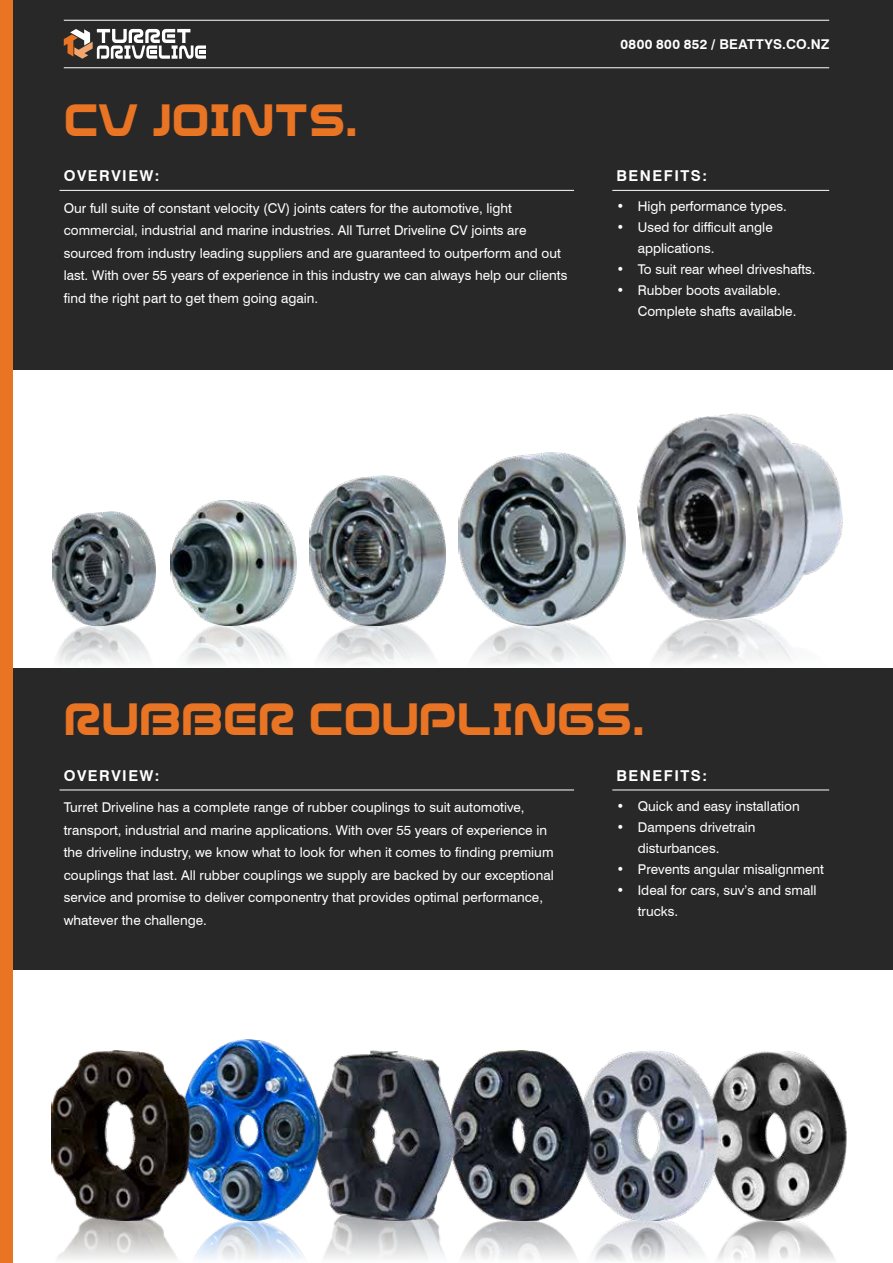
<style>
.page{position:relative;width:893px;height:1263px;background:#fff}
.page>*{position:absolute;margin:0;border:0;box-sizing:border-box;transform-origin:0 0}
.t1{font:45px "Evolver";color:#e87424}
.t2{font:700 15px "Swiss 721 BT";letter-spacing:.1em;color:#fff}
.t3{font:13.5px/22.5px "Swiss 721 BT";color:#fff}
.t4{font:700 13.5px "Swiss 721 BT";letter-spacing:.03em;color:#fff}
.s1{font-family:"Roboto Condensed"}
</style>
<div class="page">
<div style="left:13px;top:668px;width:880px;height:301px;background:#292829"></div>
<div style="left:13px;top:0;width:880px;height:370px;background:#292829"></div>
<div style="left:0;top:0;width:13px;height:1263px;background:#e87424"></div>
<hr style="left:64px;top:20px;width:765px;height:1px;background:#fff">
<hr style="left:64px;top:67px;width:765px;height:1px;background:#fff">
<svg style="left:64px;top:29px;width:142px;height:30px"></svg>
<img style="left:53px;top:511px;width:103px;height:153px">
<img style="left:170px;top:500px;width:126px;height:164px">
<img style="left:719px;top:1221px;width:116px;height:39px">
<img style="left:719px;top:1051px;width:128px;height:170px">
<hr style="left:612px;top:190px;width:217px;height:1px;background:#fff">
<hr style="left:60px;top:190px;width:514px;height:1px;background:#fff">
<hr style="left:612px;top:790px;width:217px;height:1px;background:#fff">
<hr style="left:60px;top:790px;width:514px;height:1px;background:#fff">
<img style="left:653px;top:628px;width:138px;height:36px">
<img style="left:637px;top:413px;width:206px;height:215px">
<img style="left:472px;top:625px;width:136px;height:39px">
<img style="left:459px;top:453px;width:166px;height:172px">
<img style="left:318px;top:625px;width:116px;height:39px">
<img style="left:310px;top:475px;width:135px;height:150px">
<img style="left:593px;top:1221px;width:126px;height:40px">
<img style="left:590px;top:1051px;width:129px;height:170px">
<img style="left:463px;top:1051px;width:127px;height:208px">
<img style="left:324px;top:1221px;width:139px;height:38px">
<img style="left:324px;top:1051px;width:139px;height:170px">
<img style="left:189px;top:1039px;width:135px;height:220px">
<img style="left:57px;top:1221px;width:120px;height:38px">
<img style="left:51px;top:1051px;width:138px;height:170px">
<h1 class="t1" style="left:64px;top:83px;width:295px">CV JOINTS.</h1>
<p class="t2" style="left:64px;top:167px;width:97px">OVERVIEW:</p>
<p class="t3" style="left:64px;top:196px;width:505px">Our full suite of constant velocity (CV) joints caters for the automotive, light commercial, industrial and marine industries. All Turret Driveline CV joints are sourced from industry leading suppliers and are guaranteed to outperform and out last. With over 55 years of experience in this industry we can always help our clients find the right part to get them going again.</p>
<p class="t4" style="left:621px;top:36px;width:210px">0800 800 852 <span class="s1">/</span> BEATTYS.CO.NZ</p>
<p class="t2" style="left:617px;top:167px;width:92px">BENEFITS:</p>
<p class="t3" style="left:617px;top:195px;width:172px">• High performance types.</p>
<p class="t3" style="left:638px;top:217px;width:136px;line-height:21px;text-indent:-21px">• Used for difficult angle applications.</p>
<p class="t3" style="left:617px;top:258px;width:201px">• To suit rear wheel driveshafts.</p>
<p class="t3" style="left:638px;top:280px;width:160px;line-height:21px;text-indent:-21px">• Rubber boots available.<br>Complete shafts available.</p>
<h1 class="t1" style="left:64px;top:683px;width:582px">RUBBER COUPLINGS.</h1>
<p class="t2" style="left:617px;top:767px;width:92px">BENEFITS:</p>
<p class="t3" style="left:617px;top:794px;width:185px">• Quick and easy installation</p>
<p class="t3" style="left:638px;top:816px;width:119px;line-height:21px;text-indent:-21px">• Dampens drivetrain disturbances.</p>
<p class="t3" style="left:617px;top:857px;width:209px">• Prevents angular misalignment</p>
<p class="t3" style="left:638px;top:879px;width:180px;line-height:21px;text-indent:-21px">• Ideal for cars, suv’s and small trucks.</p>
<p class="t2" style="left:64px;top:767px;width:97px">OVERVIEW:</p>
<p class="t3" style="left:64px;top:796px;width:491px">Turret Driveline has a complete range of rubber couplings to suit automotive, transport, industrial and marine applications. With over 55 years of experience in the driveline industry, we know what to look for when it comes to finding premium couplings that last. All rubber couplings we supply are backed by our exceptional service and promise to deliver componentry that provides optimal performance, whatever the challenge.</p>
</div>
